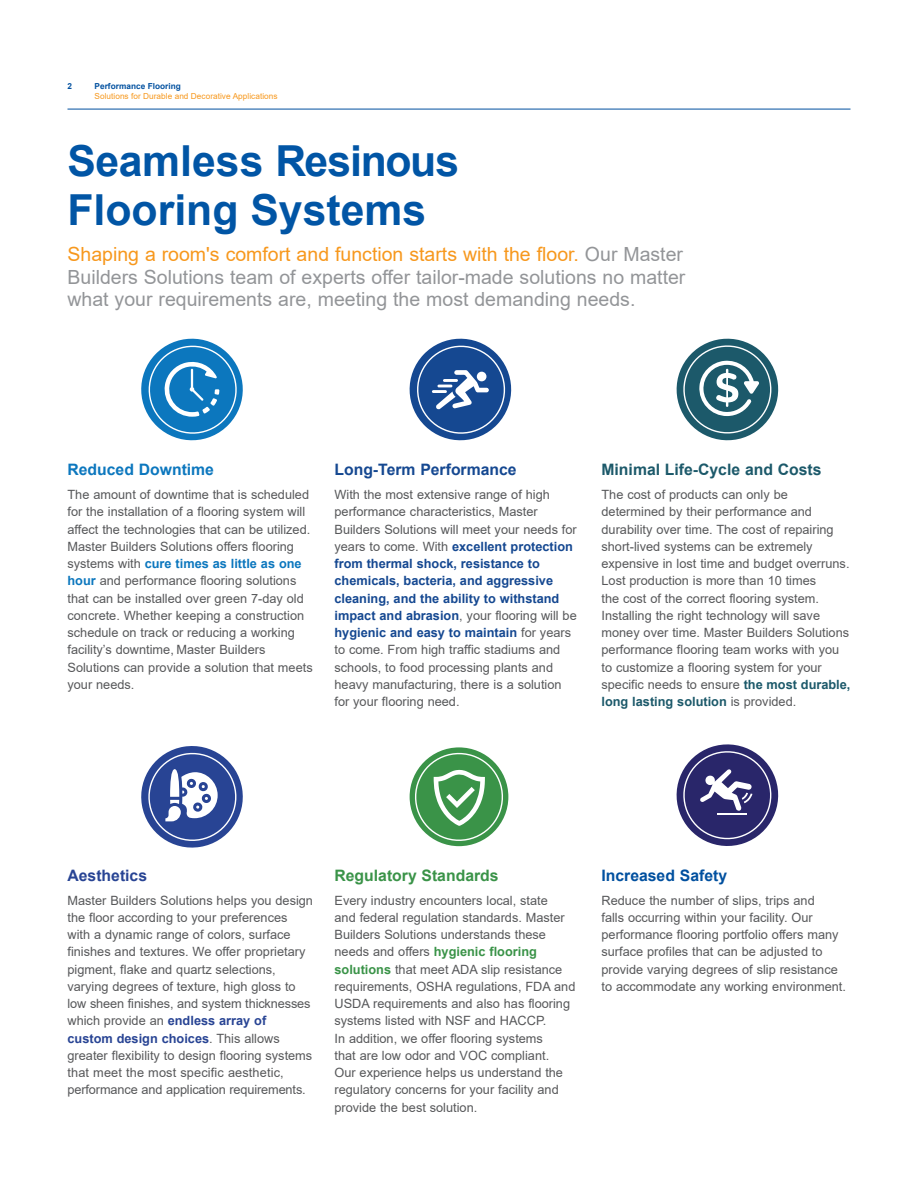
<style>
.page{position:relative;width:918px;height:1188px;background:#fff}
.page>*{position:absolute;margin:0;border:0;box-sizing:border-box;transform-origin:0 0}
.t1{font:700 42.75px "Arial";color:#0155a5}
.subhead_1{font:19.5px/22.5px "Arial";color:#939598}
.subhead_1-2{font:700 15.75px "Arial";color:#1c596a}
.subhead_1-3{font:700 15.75px "Arial";color:#154891}
.subhead_1-4{font:700 15.75px "Arial";color:#3a9348}
.subhead_1-5{font:700 15.75px "Arial";color:#0c77be}
.subhead_1-6{font:700 15.75px "Arial";color:#01509f}
.subhead_1-7{font:700 15.75px "Arial";color:#284494}
.subhead_1-8{font:12.75px/17.2px "Arial";color:#57585a}
.t2{font:8.25px/10.5px "Arial";letter-spacing:.005em;color:#f7981d}
.t3{font:700 8.25px "Arial";color:#01509f}
.s1{font-weight:700;color:#01509f}
.s2{color:#f7981d}
.s3{font-weight:700;color:#0c77be}
.s4{font-weight:700;color:#154891}
.s5{font-weight:700;color:#1c596a}
.s6{font-weight:700;color:#284494}
.s7{font-weight:700;color:#3a9348}
</style>
<div class="page">
<hr style="left:68px;top:109px;width:782px;height:1px;background:#01509f">
<svg style="left:141px;top:338px;width:102px;height:103px"></svg>
<svg style="left:409px;top:338px;width:103px;height:103px"></svg>
<div style="left:477px;top:372px;width:9px;height:9px;background:#fff;border-radius:50%"></div>
<svg style="left:676px;top:338px;width:103px;height:103px"></svg>
<svg style="left:141px;top:746px;width:102px;height:102px"></svg>
<svg style="left:410px;top:748px;width:98px;height:97px"></svg>
<svg style="left:676px;top:744px;width:103px;height:102px"></svg>
<p class="t3" style="left:68px;top:80px;width:6px">2</p>
<p class="t2" style="left:95px;top:80px;width:185px"><span class="s1">Performance Flooring<br></span>Solutions for Durable and Decorative Applications</p>
<p class="t1" style="left:68px;top:131px;width:393px">Seamless Resinous</p>
<p class="t1" style="left:68px;top:180px;width:360px">Flooring Systems</p>
<p class="subhead_1" style="left:68px;top:243px;width:619px"><span class="s2">Shaping a room's comfort and function starts with the floor.</span> Our Master<br>Builders Solutions team of experts offer tailor-made solutions no matter what your requirements are, meeting the most demanding needs.</p>
<p class="subhead_1-5" style="left:68px;top:458px;width:148px">Reduced Downtime</p>
<p class="subhead_1-8" style="left:68px;top:486px;width:247px">The amount of downtime that is scheduled for the installation of a flooring system will affect the technologies that can be utilized.<br>Master Builders Solutions offers flooring systems with <span class="s3">cure times as little as one hour</span> and performance flooring solutions that can be installed over green 7-day old concrete. Whether keeping a construction schedule on track or reducing a working facility’s downtime, Master Builders Solutions can provide a solution that meets your needs.</p>
<p class="subhead_1-3" style="left:334px;top:458px;width:184px">Long-Term Performance</p>
<p class="subhead_1-8" style="left:334px;top:486px;width:244px">With the most extensive range of high performance characteristics, Master Builders Solutions will meet your needs for years to come. With <span class="s4">excellent protection from thermal shock, resistance to chemicals, bacteria, and aggressive cleaning, and the ability to withstand impact and abrasion</span>, your flooring will be <span class="s4">hygienic and easy to maintain</span> for years to come. From high traffic stadiums and schools, to food processing plants and heavy manufacturing, there is a solution for your flooring need.</p>
<p class="subhead_1-2" style="left:602px;top:458px;width:222px">Minimal Life-Cycle and Costs</p>
<p class="subhead_1-8" style="left:602px;top:486px;width:251px">The cost of products can only be determined by their performance and durability over time. The cost of repairing short-lived systems can be extremely expensive in lost time and budget overruns.<br>Lost production is more than 10 times<br>the cost of the correct flooring system.<br>Installing the right technology will save money over time. Master Builders Solutions performance flooring team works with you to customize a flooring system for your specific needs to ensure <span class="s5">the most durable, long lasting solution</span> is provided.</p>
<p class="subhead_1-7" style="left:68px;top:864px;width:81px">Aesthetics</p>
<p class="subhead_1-8" style="left:68px;top:891px;width:247px">Master Builders Solutions helps you design the floor according to your preferences with a dynamic range of colors, surface finishes and textures. We offer proprietary pigment, flake and quartz selections, varying degrees of texture, high gloss to low sheen finishes, and system thicknesses which provide an <span class="s6">endless array of custom design choices</span>. This allows greater flexibility to design flooring systems that meet the most specific aesthetic, performance and application requirements.</p>
<p class="subhead_1-4" style="left:334px;top:864px;width:166px">Regulatory Standards</p>
<p class="subhead_1-8" style="left:334px;top:891px;width:242px">Every industry encounters local, state<br>and federal regulation standards. Master Builders Solutions understands these needs and offers <span class="s7">hygienic flooring solutions</span> that meet ADA slip resistance requirements, OSHA regulations, FDA and USDA requirements and also has flooring systems listed with NSF and HACCP.<br>In addition, we offer flooring systems<br>that are low odor and VOC compliant.<br>Our experience helps us understand the regulatory concerns for your facility and provide the best solution.</p>
<p class="subhead_1-6" style="left:602px;top:864px;width:127px">Increased Safety</p>
<p class="subhead_1-8" style="left:602px;top:891px;width:246px">Reduce the number of slips, trips and<br>falls occurring within your facility. Our performance flooring portfolio offers many surface profiles that can be adjusted to provide varying degrees of slip resistance to accommodate any working environment.</p>
</div>
